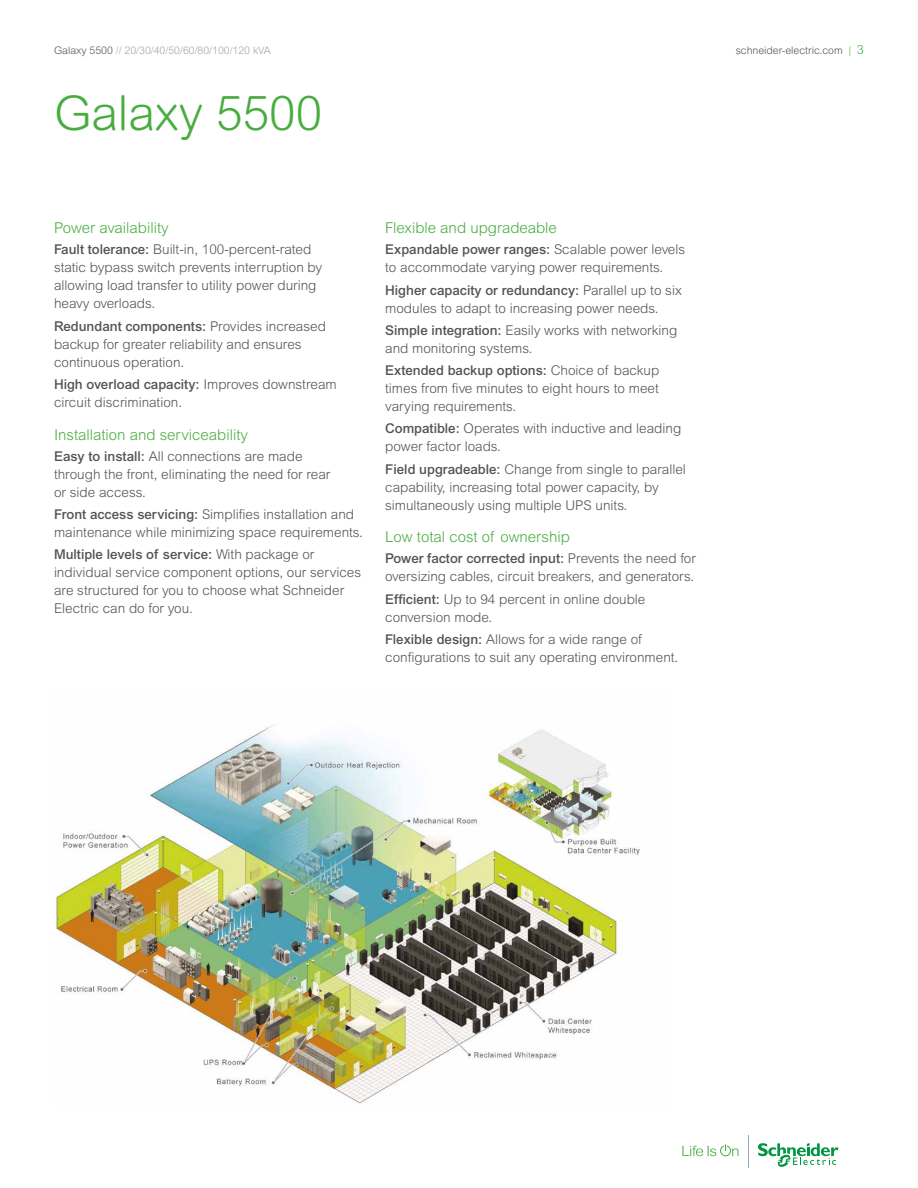
<style>
.page{position:relative;width:918px;height:1188px;background:#fff}
.page>*{position:absolute;margin:0;border:0;box-sizing:border-box;transform-origin:0 0}
.t1{font:300 48px "Arial Rounded MT Std";color:#48ad40}
.t2{font:300 15px "Arial MT Std";color:#48ad40}
.t3{font:300 13.5px/18px "Arial MT Std";color:#505456}
.t4{font:300 10.5px "Arial MT Std";color:#9fa4a9}
.t5{font:300 10.5px "Arial MT Std";color:#505456}
.s1{color:#505456}
.s2{color:#48ad40}
.s3{font-size:12.75px;color:#48ad40}
.s4{font-weight:500}
</style>
<div class="page">
<svg style="left:682px;top:1144px;width:57px;height:12px"></svg>
<svg style="left:758px;top:1143px;width:80px;height:24px"></svg>
<hr style="left:748px;top:1135px;width:1px;height:32px;background:#9fa4a9">
<img style="left:54px;top:725px;width:586px;height:379px">
<p class="t4" style="left:54px;top:44px;width:218px"><span class="s1">Galaxy 5500</span> // 20/30/40/50/60/80/100/120 kVA</p>
<p class="t5" style="left:736px;top:44px;width:130px">schneider-electric.com <span class="s2">|</span> <span class="s3">3</span></p>
<h1 class="t1" style="left:54px;top:85px;width:270px">Galaxy 5500</h1>
<p class="t2" style="left:54px;top:220px;width:116px">Power availability</p>
<p class="t3" style="left:54px;top:241px;width:270px"><span class="s4">Fault tolerance:</span> Built-in, 100-percent-rated static bypass switch prevents interruption by allowing load transfer to utility power during heavy overloads.</p>
<p class="t3" style="left:54px;top:317px;width:273px"><span class="s4">Redundant components:</span> Provides increased backup for greater reliability and ensures continuous operation.</p>
<p class="t3" style="left:54px;top:375px;width:284px"><span class="s4">High overload capacity:</span> Improves downstream circuit discrimination.</p>
<p class="t2" style="left:54px;top:426px;width:196px">Installation and serviceability</p>
<p class="t3" style="left:54px;top:447px;width:278px"><span class="s4">Easy to install:</span> All connections are made through the front, eliminating the need for rear or side access.</p>
<p class="t3" style="left:54px;top:505px;width:310px"><span class="s4">Front access servicing:</span> Simplifies installation and maintenance while minimizing space requirements.</p>
<p class="t3" style="left:54px;top:545px;width:309px"><span class="s4">Multiple levels of service:</span> With package or individual service component options, our services are structured for you to choose what Schneider Electric can do for you.</p>
<p class="t2" style="left:385px;top:220px;width:173px">Flexible and upgradeable</p>
<p class="t3" style="left:385px;top:241px;width:301px"><span class="s4">Expandable power ranges:</span> Scalable power levels to accommodate varying power requirements.</p>
<p class="t3" style="left:385px;top:281px;width:298px"><span class="s4">Higher capacity or redundancy:</span> Parallel up to six modules to adapt to increasing power needs.</p>
<p class="t3" style="left:385px;top:321px;width:294px"><span class="s4">Simple integration:</span> Easily works with networking and monitoring systems.</p>
<p class="t3" style="left:385px;top:361px;width:276px;text-align:justify"><span class="s4">Extended backup options:</span> Choice of backup times from five minutes to eight hours to meet varying requirements.</p>
<p class="t3" style="left:385px;top:420px;width:298px"><span class="s4">Compatible:</span> Operates with inductive and leading power factor loads.</p>
<p class="t3" style="left:385px;top:460px;width:302px"><span class="s4">Field upgradeable:</span> Change from single to parallel capability, increasing total power capacity, by simultaneously using multiple UPS units.</p>
<p class="t2" style="left:385px;top:529px;width:186px">Low total cost of ownership</p>
<p class="t3" style="left:385px;top:550px;width:312px"><span class="s4">Power factor corrected input:</span> Prevents the need for oversizing cables, circuit breakers, and generators.</p>
<p class="t3" style="left:385px;top:590px;width:262px"><span class="s4">Efficient:</span> Up to 94 percent in online double conversion mode.</p>
<p class="t3" style="left:385px;top:630px;width:295px"><span class="s4">Flexible design:</span> Allows for a wide range of configurations to suit any operating environment.</p>
</div>
